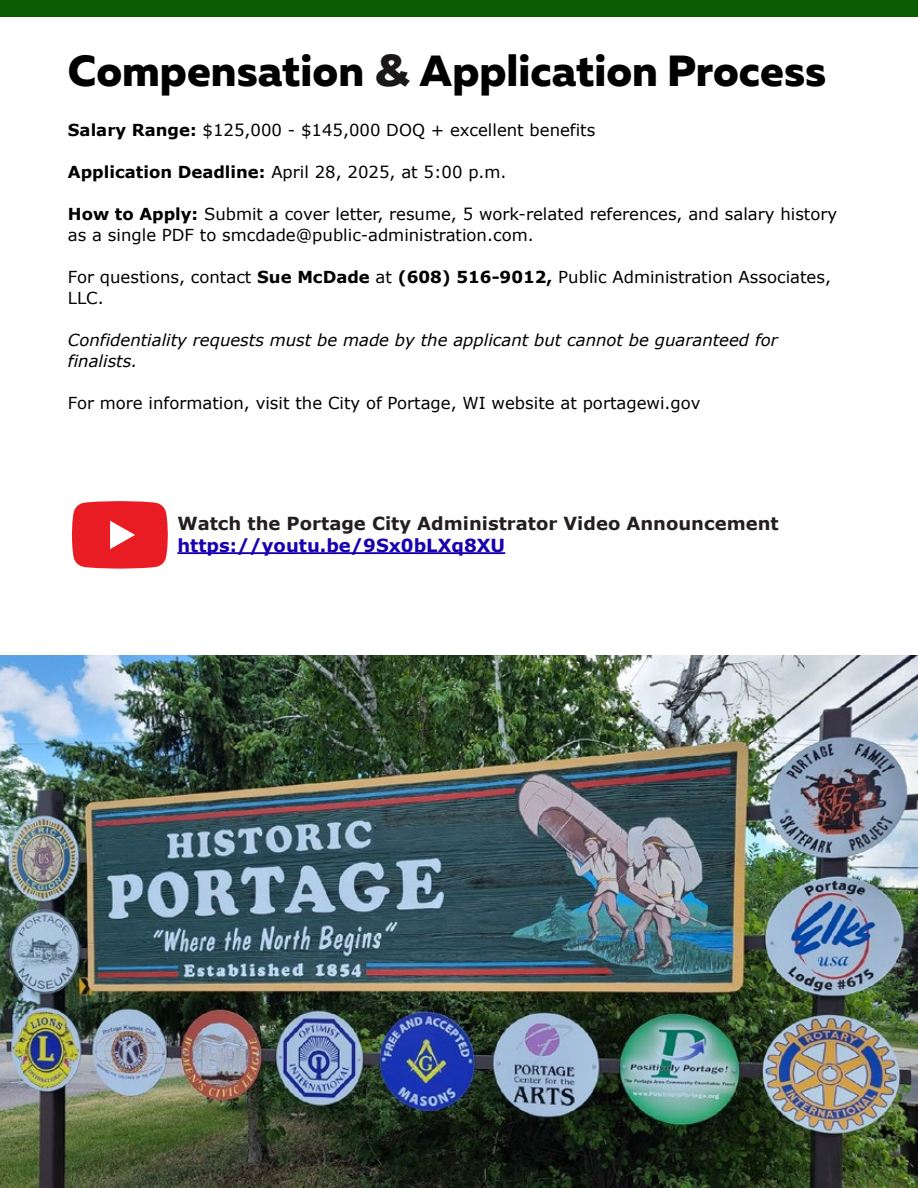
<style>
.page{position:relative;width:918px;height:1188px;background:#fff}
.page>*{position:absolute;margin:0;border:0;box-sizing:border-box;transform-origin:0 0}
.t1{font:43.5px "Muller Extra Bold DEMO";color:#000}
.t2{font:700 18px "Verdana";color:#231f20}
.t3{font:700 18px "Verdana";color:#1800b0}
.t4{font:16.5px/21px "Verdana";color:#000}
.t5{font:italic 16.5px/21px "Verdana";color:#000}
.s1{font-family:"Arial";font-weight:900;color:#1a1818}
.s2{font-weight:700}
</style>
<div class="page">
<div style="left:1px;top:0;width:917px;height:17px;background:#0c5c03"></div>
<img style="left:0;top:655px;width:918px;height:533px">
<hr style="left:177px;top:552px;width:328px;height:2px;background:#1800b0">
<svg style="left:72px;top:501px;width:96px;height:68px;background:#eb383f"></svg>
<h1 class="t1" style="left:68px;top:44px;width:760px">Compensation <span class="s1">&amp;</span> Application Process</h1>
<p class="t4" style="left:68px;top:119px;width:529px"><span class="s2">Salary Range:</span> $125,000 - $145,000 DOQ + excellent benefits</p>
<p class="t4" style="left:68px;top:161px;width:440px"><span class="s2">Application Deadline:</span> April 28, 2025, at 5:00 p.m.</p>
<p class="t4" style="left:68px;top:203px;width:771px"><span class="s2">How to Apply:</span> Submit a cover letter, resume, 5 work-related references, and salary history as a single PDF to smcdade@public-administration.com.</p>
<p class="t4" style="left:68px;top:266px;width:765px">For questions, contact <span class="s2">Sue McDade</span> at <span class="s2">(608) 516-9012,</span> Public Administration Associates,<br>LLC.</p>
<p class="t5" style="left:68px;top:329px;width:711px">Confidentiality requests must be made by the applicant but cannot be guaranteed for finalists.</p>
<p class="t4" style="left:68px;top:392px;width:634px">For more information, visit the City of Portage, WI website at portagewi.gov</p>
<p class="t2" style="left:177px;top:511px;width:603px">Watch the Portage City Administrator Video Announcement</p>
<p class="t3" style="left:177px;top:533px;width:329px">https://youtu.be/9Sx0bLXq8XU</p>
</div>
